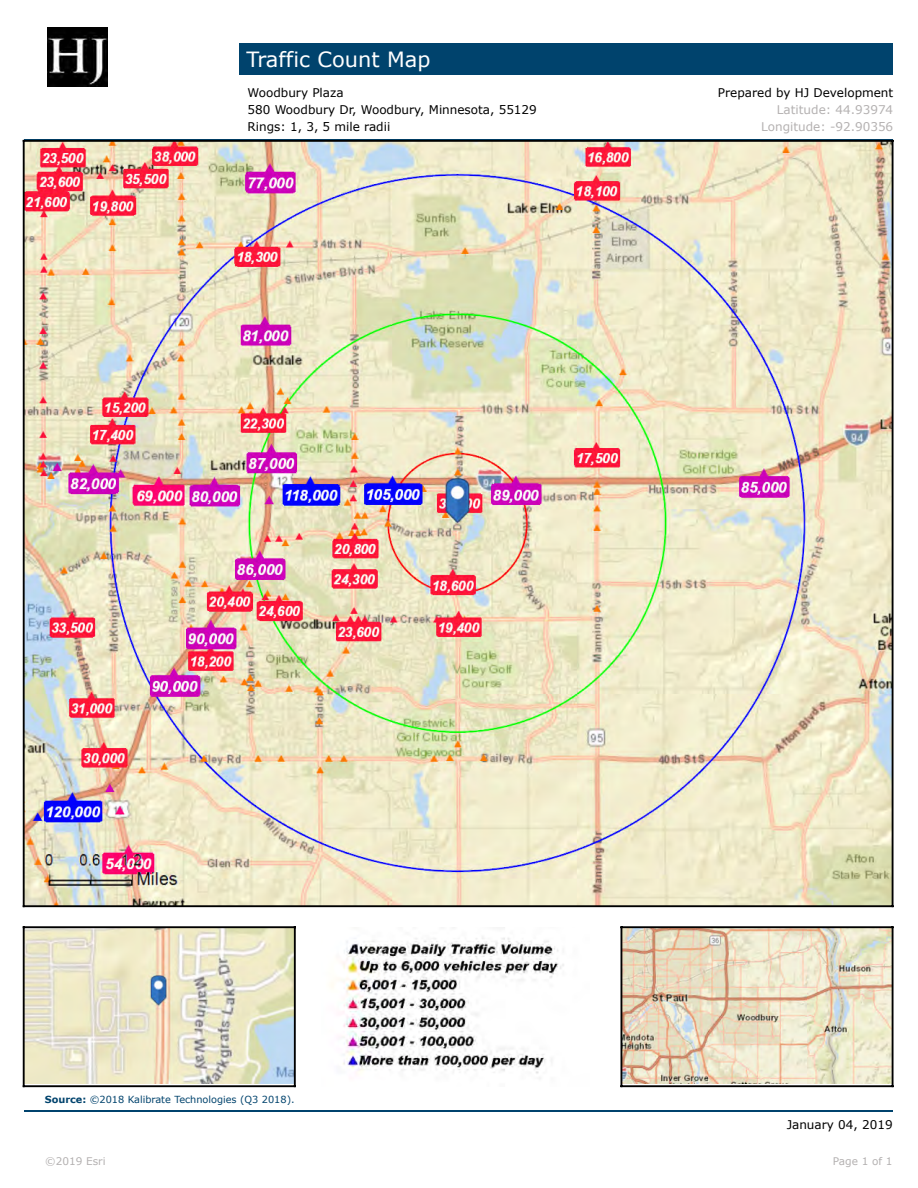
<style>
.page{position:relative;width:918px;height:1188px;background:#fff}
.page>*{position:absolute;margin:0;border:0;box-sizing:border-box;transform-origin:0 0}
.t1{font:21px "Verdana";color:#fff}
.t2{font:12px "Verdana";color:#000}
.t3{font:12px "Verdana";color:#b4b1b1}
.t4{font:10.5px "Verdana";color:#b4b1b1}
.t5{font:9.75px "Verdana";color:#00436d}
.s1{font-weight:700}
</style>
<div class="page">
<div style="left:240px;top:43px;width:653px;height:32px;background:#00436d"></div>
<img style="left:47px;top:27px;width:60px;height:60px">
<hr style="left:24px;top:139px;width:869px;height:2px;background:#00436d">
<img style="left:25px;top:142px;width:866px;height:763px">
<hr style="left:23px;top:140px;width:2px;height:767px;background:#000">
<hr style="left:23px;top:140px;width:871px;height:2px;background:#000">
<hr style="left:892px;top:140px;width:2px;height:767px;background:#000">
<hr style="left:23px;top:905px;width:871px;height:2px;background:#000">
<img style="left:25px;top:928px;width:269px;height:155px">
<hr style="left:23px;top:926px;width:2px;height:161px;background:#000">
<hr style="left:23px;top:926px;width:273px;height:2px;background:#000">
<hr style="left:294px;top:926px;width:2px;height:161px;background:#000">
<hr style="left:23px;top:1085px;width:273px;height:2px;background:#000">
<img style="left:331px;top:927px;width:233px;height:147px">
<img style="left:623px;top:928px;width:269px;height:155px">
<hr style="left:621px;top:926px;width:1px;height:161px;background:#000">
<hr style="left:621px;top:926px;width:273px;height:2px;background:#000">
<hr style="left:892px;top:926px;width:2px;height:161px;background:#000">
<hr style="left:621px;top:1085px;width:273px;height:2px;background:#000">
<hr style="left:24px;top:1110px;width:869px;height:2px;background:#00436d">
<h1 class="t1" style="left:246px;top:45px;width:186px">Traffic Count Map</h1>
<p class="t2" style="left:248px;top:84px;width:98px">Woodbury Plaza</p>
<p class="t2" style="left:718px;top:84px;width:177px">Prepared by HJ Development</p>
<p class="t2" style="left:248px;top:101px;width:291px">580 Woodbury Dr, Woodbury, Minnesota, 55129</p>
<p class="t3" style="left:777px;top:101px;width:118px">Latitude: 44.93974</p>
<p class="t2" style="left:248px;top:119px;width:144px">Rings: 1, 3, 5 mile radii</p>
<p class="t3" style="left:761px;top:119px;width:134px">Longitude: -92.90356</p>
<p class="t5" style="left:45px;top:1093px;width:251px"><span class="s1">Source:</span> ©2018 Kalibrate Technologies (Q3 2018).</p>
<p class="t2" style="left:787px;top:1116px;width:107px">January 04, 2019</p>
<p class="t4" style="left:45px;top:1154px;width:62px">©2019 Esri</p>
<p class="t4" style="left:833px;top:1154px;width:61px">Page 1 of 1</p>
</div>
